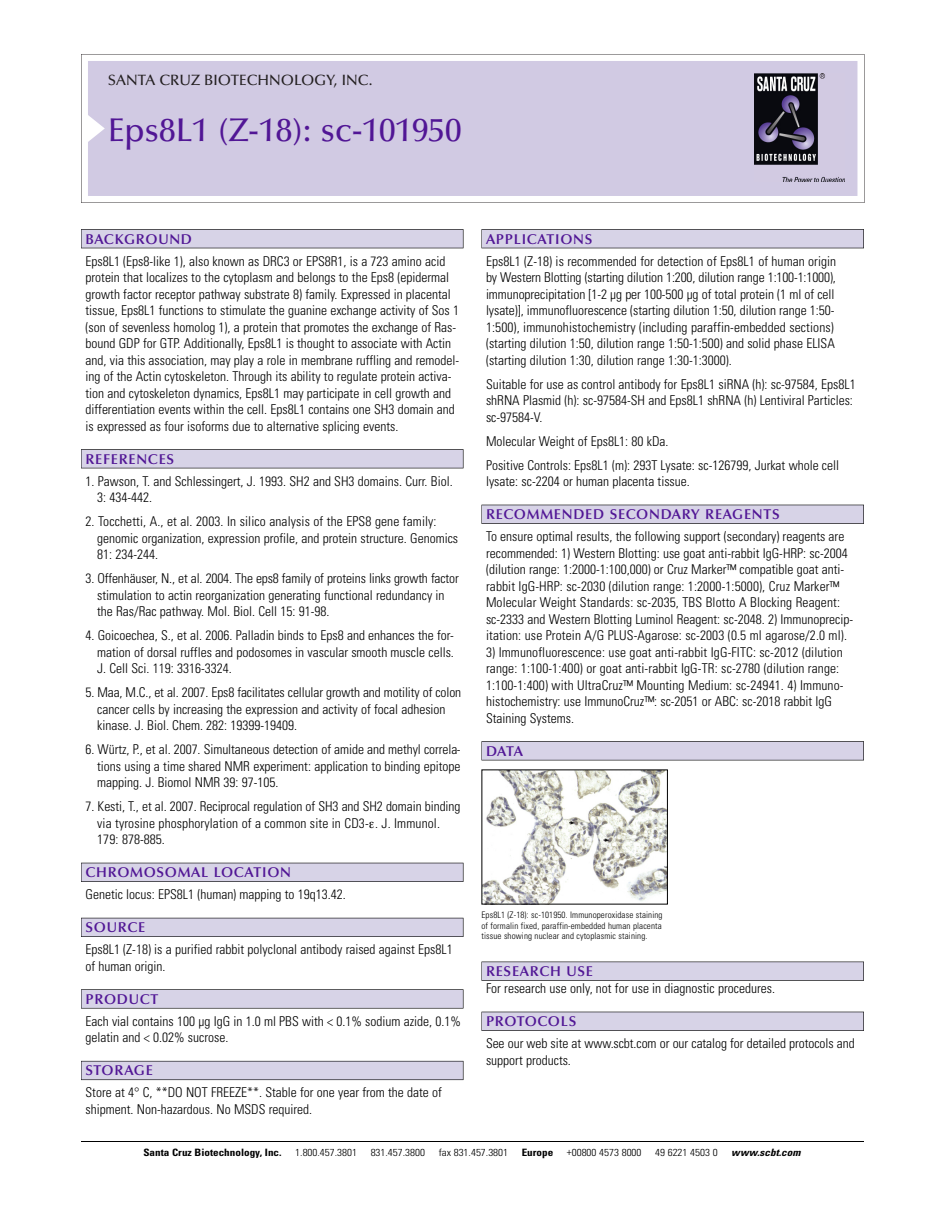
<style>
.page{position:relative;width:945px;height:1215px;background:#fff}
.page>*{position:absolute;margin:0;border:0;box-sizing:border-box;transform-origin:0 0}
.t1{font:500 33px "Optima";color:#511695}
.t2{font:500 15px "Optima";color:#231f20}
.t3{font:600 14.25px "Optima";letter-spacing:.05em;color:#511695}
.t4{font:300 condensed 13.5px/16.5px "Univers";color:#000}
.t5{font:300 condensed 10.2px "Univers";color:#000;scale:1.1 1}
.t6{font:700 condensed 10.2px "Univers";color:#000;scale:1.1 1}
.t7{font:italic 700 condensed 10.2px "Univers";letter-spacing:.005em;color:#000;scale:1.1 1}
.t8{font:300 condensed 9px/10.5px "Univers";letter-spacing:.015em;color:#000;text-align:justify}
</style>
<div class="page">
<svg style="left:81px;top:54px;width:783px;height:149px"></svg>
<div style="left:88px;top:61px;width:769px;height:135px;background:#d1cae3"></div>
<img style="left:755px;top:74px;width:90px;height:108px">
<div style="left:81px;top:229px;width:382px;height:19px;background:#525156"></div>
<div style="left:81px;top:230px;width:382px;height:18px;background:#d7d3e7"></div>
<div style="left:81px;top:449px;width:382px;height:19px;background:#525155"></div>
<div style="left:81px;top:450px;width:382px;height:18px;background:#d7d3e7"></div>
<div style="left:81px;top:863px;width:382px;height:19px;background:#525158"></div>
<div style="left:81px;top:863px;width:382px;height:18px;background:#d7d3e7"></div>
<div style="left:81px;top:918px;width:382px;height:19px;background:#54535a"></div>
<div style="left:81px;top:918px;width:382px;height:18px;background:#d7d3e7"></div>
<svg style="left:81px;top:989px;width:382px;height:20px"></svg>
<div style="left:81px;top:990px;width:382px;height:18px;background:#d7d3e7"></div>
<div style="left:81px;top:1061px;width:382px;height:19px;background:#66646e"></div>
<div style="left:81px;top:1061px;width:382px;height:18px;background:#d7d3e7"></div>
<div style="left:482px;top:229px;width:382px;height:19px;background:#525156"></div>
<div style="left:482px;top:230px;width:381px;height:18px;background:#d7d3e7"></div>
<div style="left:482px;top:505px;width:382px;height:19px;background:#515055"></div>
<div style="left:482px;top:505px;width:381px;height:18px;background:#d7d3e7"></div>
<div style="left:482px;top:741px;width:382px;height:19px;background:#545357"></div>
<div style="left:482px;top:742px;width:381px;height:18px;background:#d7d3e7"></div>
<div style="left:482px;top:962px;width:382px;height:19px;background:#545356"></div>
<div style="left:482px;top:962px;width:381px;height:18px;background:#d7d3e7"></div>
<div style="left:482px;top:1012px;width:382px;height:19px;background:#515055"></div>
<div style="left:482px;top:1012px;width:381px;height:18px;background:#d7d3e7"></div>
<hr style="left:81px;top:1141px;width:783px;height:1px;background:#000">
<img style="left:484px;top:772px;width:182px;height:130px">
<p class="t2" style="left:108px;top:74px;width:266px">SANTA CRUZ BIOTECHNOLOGY, INC.</p>
<h1 class="t1" style="left:108px;top:117px;width:355px">Eps8L1 (Z-18): sc-101950</h1>
<p class="t3" style="left:86px;top:233px;width:108px">BACKGROUND</p>
<p class="t4" style="left:86px;top:254px;width:375px">Eps8L1 (Eps8-like 1), also known as DRC3 or EPS8R1, is a 723 amino acid protein that localizes to the cytoplasm and belongs to the Eps8 (epidermal growth factor receptor pathway substrate 8) family. Expressed in placental tissue, Eps8L1 functions to stimulate the guanine exchange activity of Sos 1 (son of sevenless homolog 1), a protein that promotes the exchange of Ras&shy;bound GDP for GTP. Additionally, Eps8L1 is thought to associate with Actin and, via this association, may play a role in membrane ruffling and remodel&shy;ing of the Actin cytoskeleton. Through its ability to regulate protein activa&shy;tion and cytoskeleton dynamics, Eps8L1 may participate in cell growth and differentiation events within the cell. Eps8L1 contains one SH3 domain and is expressed as four isoforms due to alternative splicing events.</p>
<p class="t3" style="left:86px;top:453px;width:90px">REFERENCES</p>
<p class="t4" style="left:97px;top:474px;width:357px;text-indent:-12px">1. Pawson, T. and Schlessingert, J. 1993. SH2 and SH3 domains. Curr. Biol.<br>3: 434-442.</p>
<p class="t4" style="left:97px;top:514px;width:362px;text-indent:-12px">2. Tocchetti, A., et al. 2003. In silico analysis of the EPS8 gene family: genomic organization, expression profile, and protein structure. Genomics<br>81: 234-244.</p>
<p class="t4" style="left:97px;top:571px;width:363px;text-indent:-12px">3. Offenhäuser, N., et al. 2004. The eps8 family of proteins links growth factor stimulation to actin reorganization generating functional redundancy in the Ras/Rac pathway. Mol. Biol. Cell 15: 91-98.</p>
<p class="t4" style="left:97px;top:628px;width:358px;text-align:justify;text-indent:-12px">4. Goicoechea, S., et al. 2006. Palladin binds to Eps8 and enhances the for&shy;mation of dorsal ruffles and podosomes in vascular smooth muscle cells.<br>J. Cell Sci. 119: 3316-3324.</p>
<p class="t4" style="left:97px;top:685px;width:366px;text-indent:-12px">5. Maa, M.C., et al. 2007. Eps8 facilitates cellular growth and motility of colon cancer cells by increasing the expression and activity of focal adhesion kinase. J. Biol. Chem. 282: 19399-19409.</p>
<p class="t4" style="left:97px;top:742px;width:365px;text-align:justify;text-indent:-12px">6. Würtz, P., et al. 2007. Simultaneous detection of amide and methyl correla&shy;tions using a time shared NMR experiment: application to binding epitope mapping. J. Biomol NMR 39: 97-105.</p>
<p class="t4" style="left:97px;top:799px;width:365px;text-indent:-12px">7. Kesti, T., et al. 2007. Reciprocal regulation of SH3 and SH2 domain binding via tyrosine phosphorylation of a common site in CD3- . J. Immunol.<br>179: 878-885.</p>
<p class="t3" style="left:86px;top:867px;width:207px">CHROMOSOMAL LOCATION</p>
<p class="t4" style="left:86px;top:887px;width:262px">Genetic locus: EPS8L1 (human) mapping to 19q13.42.</p>
<p class="t3" style="left:86px;top:922px;width:61px">SOURCE</p>
<p class="t4" style="left:86px;top:942px;width:369px">Eps8L1 (Z-18) is a purified rabbit polyclonal antibody raised against Eps8L1 of human origin.</p>
<p class="t3" style="left:86px;top:993px;width:74px">PRODUCT</p>
<p class="t4" style="left:86px;top:1014px;width:377px">Each vial contains 100 µg IgG in 1.0 ml PBS with &lt; 0.1% sodium azide, 0.1% gelatin and &lt; 0.02% sucrose.</p>
<p class="t3" style="left:86px;top:1065px;width:69px">STORAGE</p>
<p class="t4" style="left:86px;top:1085px;width:358px">Store at 4° C, **DO NOT FREEZE**. Stable for one year from the date of shipment. Non-hazardous. No MSDS required.</p>
<p class="t3" style="left:486px;top:233px;width:108px">APPLICATIONS</p>
<p class="t4" style="left:486px;top:254px;width:352px">Eps8L1 (Z-18) is recommended for detection of Eps8L1 of human origin by Western Blotting (starting dilution 1:200, dilution range 1:100-1:1000), immunoprecipitation [1-2 µg per 100-500 µg of total protein (1 ml of cell lysate)], immunofluorescence (starting dilution 1:50, dilution range 1:50- 1:500), immunohistochemistry (including paraffin-embedded sections) (starting dilution 1:50, dilution range 1:50-1:500) and solid phase ELISA (starting dilution 1:30, dilution range 1:30-1:3000).</p>
<p class="t4" style="left:486px;top:377px;width:371px">Suitable for use as control antibody for Eps8L1 siRNA (h): sc-97584, Eps8L1 shRNA Plasmid (h): sc-97584-SH and Eps8L1 shRNA (h) Lentiviral Particles: sc-97584-V.</p>
<p class="t4" style="left:486px;top:430px;width:355px;line-height:24px">Molecular Weight of Eps8L1: 80 kDa.<br>Positive Controls: Eps8L1 (m): 293T Lysate: sc-126799, Jurkat whole cell</p>
<p class="t4" style="left:486px;top:474px;width:205px">lysate: sc-2204 or human placenta tissue.</p>
<p class="t3" style="left:486px;top:509px;width:295px">RECOMMENDED SECONDARY REAGENTS</p>
<p class="t4" style="left:486px;top:529px;width:369px">To ensure optimal results, the following support (secondary) reagents are recommended: 1) Western Blotting: use goat anti-rabbit IgG-HRP: sc-2004 (dilution range: 1:2000-1:100,000) or Cruz Marker™ compatible goat anti&shy;rabbit IgG-HRP: sc-2030 (dilution range: 1:2000-1:5000), Cruz Marker™ Molecular Weight Standards: sc-2035, TBS Blotto A Blocking Reagent: sc-2333 and Western Blotting Luminol Reagent: sc-2048. 2) Immunoprecip&shy;itation: use Protein A/G PLUS-Agarose: sc-2003 (0.5 ml agarose/2.0 ml).</p>
<p class="t4" style="left:486px;top:645px;width:359px">3) Immunofluorescence: use goat anti-rabbit IgG-FITC: sc-2012 (dilution range: 1:100-1:400) or goat anti-rabbit IgG-TR: sc-2780 (dilution range:<br>1:100-1:400) with UltraCruz™ Mounting Medium: sc-24941. 4) Immuno&shy;histochemistry: use ImmunoCruz™: sc-2051 or ABC: sc-2018 rabbit IgG Staining Systems.</p>
<p class="t3" style="left:486px;top:745px;width:39px">DATA</p>
<p class="t8" style="left:481px;top:911px;width:183px">Eps8L1 (Z-18): sc-101950. Immunoperoxidase staining of formalin fixed, paraffin-embedded human placenta tissue showing nuclear and cytoplasmic staining.</p>
<p class="t3" style="left:486px;top:965px;width:109px">RESEARCH USE</p>
<p class="t4" style="left:486px;top:981px;width:290px">For research use only, not for use in diagnostic procedures.</p>
<p class="t3" style="left:486px;top:1016px;width:92px">PROTOCOLS</p>
<p class="t4" style="left:486px;top:1036px;width:370px">See our web site at www.scbt.com or our catalog for detailed protocols and support products.</p>
<p class="t6" style="left:143px;top:1148px;width:127px">Santa Cruz Biotechnology, Inc.</p>
<p class="t5" style="left:295px;top:1148px;width:58px">1.800.457.3801</p>
<p class="t5" style="left:371px;top:1148px;width:51px">831.457.3800</p>
<p class="t5" style="left:439px;top:1148px;width:65px">fax 831.457.3801</p>
<p class="t6" style="left:522px;top:1148px;width:30px">Europe</p>
<p class="t5" style="left:567px;top:1148px;width:69px">+00800 4573 8000</p>
<p class="t5" style="left:655px;top:1148px;width:58px">49 6221 4503 0</p>
<p class="t7" style="left:731px;top:1148px;width:64px">www.scbt.com</p>
</div>
